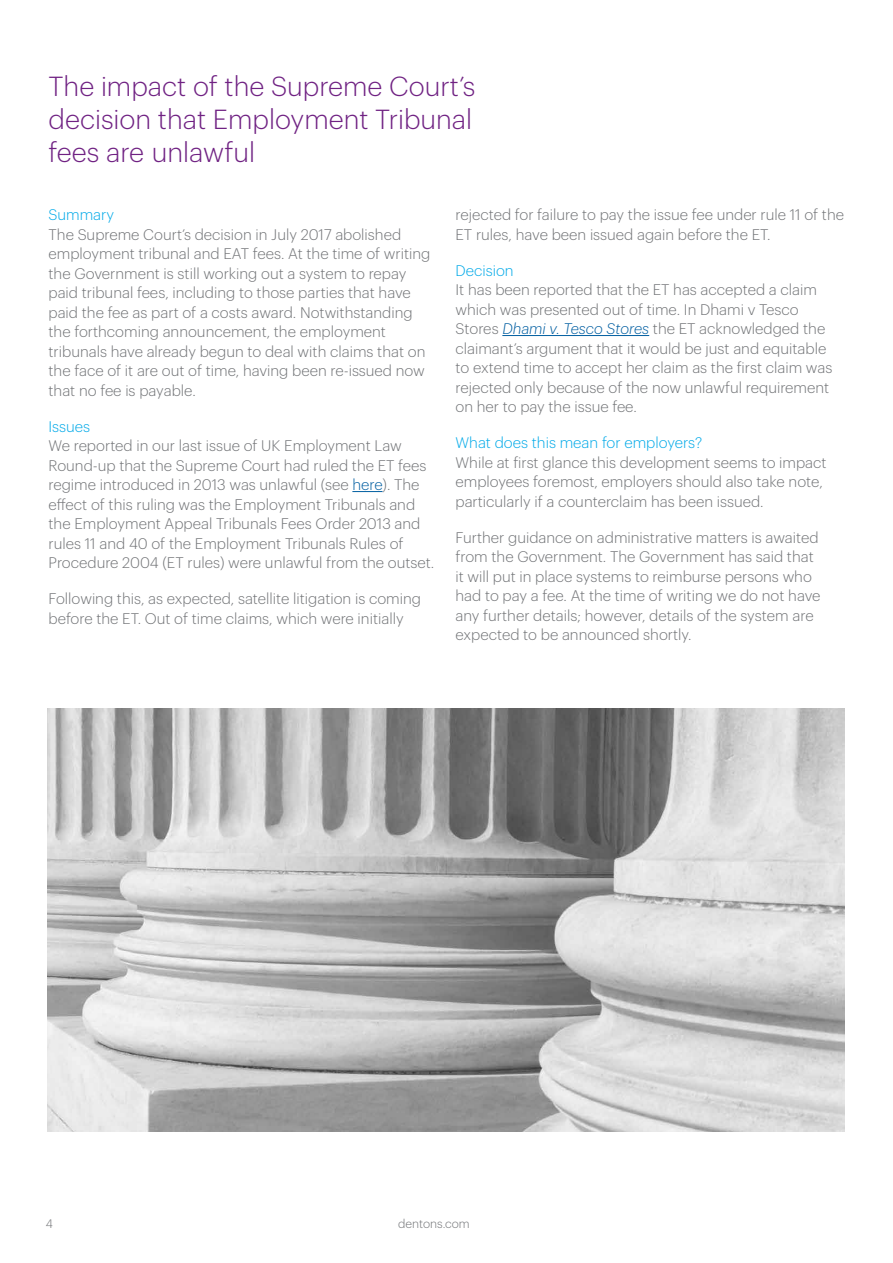
<style>
.page{position:relative;width:893px;height:1263px;background:#fff}
.page>*{position:absolute;margin:0;border:0;box-sizing:border-box;transform-origin:0 0}
.t1{font:300 27px/33px "Dentons Sans";color:#702283;text-align:justify}
.t2{font:300 15px/19.5px "Dentons Sans";color:#717376}
.t3{font:300 15px "Dentons Sans";color:#00a9e8}
.t4{font:300 12px "Dentons Sans";color:#717376}
.s1{color:#005ea1}
.s2{font-style:italic;color:#005ea1}
</style>
<div class="page">
<hr style="left:352px;top:491px;width:31px;height:1px;background:#005ea1">
<hr style="left:502px;top:335px;width:147px;height:1px;background:#005ea1">
<img style="left:48px;top:708px;width:796px;height:423px">
<h1 class="t1" style="left:49px;top:67px;width:428px">The impact of the Supreme Court’s decision that Employment Tribunal fees are unlawful</h1>
<p class="t3" style="left:49px;top:204px;width:67px">Summary</p>
<p class="t2" style="left:49px;top:223px;width:383px">The Supreme Court’s decision in July 2017 abolished employment tribunal and EAT fees. At the time of writing the Government is still working out a system to repay paid tribunal fees, including to those parties that have paid the fee as part of a costs award. Notwithstanding the forthcoming announcement, the employment tribunals have already begun to deal with claims that on the face of it are out of time, having been re-issued now that no fee is payable.</p>
<p class="t3" style="left:49px;top:415px;width:43px">Issues</p>
<p class="t2" style="left:49px;top:435px;width:387px">We reported in our last issue of UK Employment Law Round-up that the Supreme Court had ruled the ET fees regime introduced in 2013 was unlawful (see <span class="s1">here</span>). The effect of this ruling was the Employment Tribunals and the Employment Appeal Tribunals Fees Order 2013 and rules 11 and 40 of the Employment Tribunals Rules of Procedure 2004 (ET rules) were unlawful from the outset.</p>
<p class="t2" style="left:49px;top:588px;width:374px">Following this, as expected, satellite litigation is coming before the ET. Out of time claims, which were initially</p>
<p class="t2" style="left:455px;top:204px;width:390px">rejected for failure to pay the issue fee under rule 11 of the<br>ET rules, have been issued again before the ET.</p>
<p class="t3" style="left:455px;top:259px;width:60px">Decision</p>
<p class="t2" style="left:455px;top:279px;width:378px">It has been reported that the ET has accepted a claim which was presented out of time. In Dhami v Tesco Stores <span class="s2">Dhami v. Tesco Stores</span> the ET acknowledged the claimant’s argument that it would be just and equitable to extend time to accept her claim as the first claim was rejected only because of the now unlawful requirement on her to pay the issue fee.</p>
<p class="t3" style="left:455px;top:432px;width:248px">What does this mean for employers?</p>
<p class="t2" style="left:455px;top:451px;width:373px">While at first glance this development seems to impact employees foremost, employers should also take note, particularly if a counterclaim has been issued.</p>
<p class="t2" style="left:455px;top:526px;width:367px">Further guidance on administrative matters is awaited from the Government. The Government has said that it will put in place systems to reimburse persons who had to pay a fee. At the time of writing we do not have any further details; however, details of the system are expected to be announced shortly.</p>
<p class="t4" style="left:46px;top:1215px;width:9px">4</p>
<p class="t4" style="left:398px;top:1215px;width:73px">dentons.com</p>
</div>
